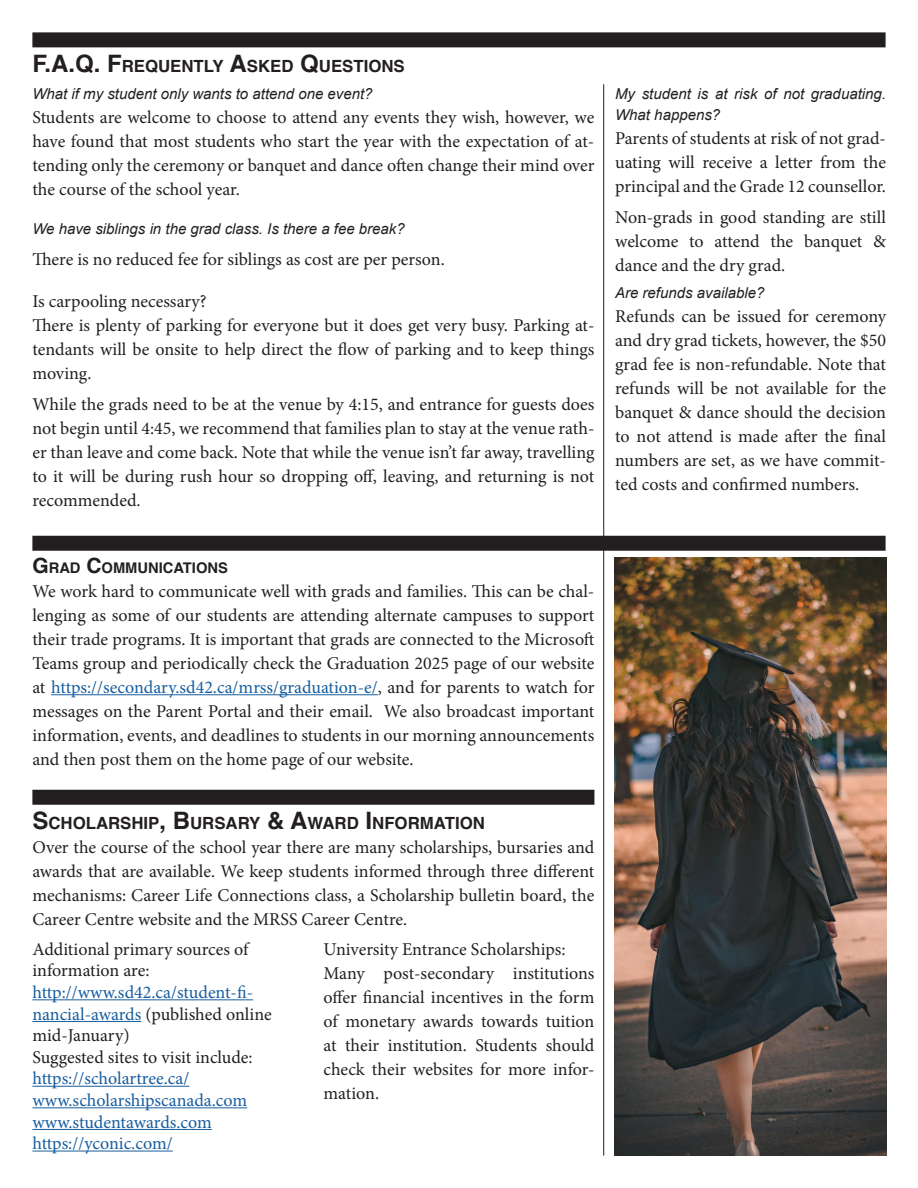
<style>
.page{position:relative;width:918px;height:1188px;background:#fff}
.page>*{position:absolute;margin:0;border:0;box-sizing:border-box;transform-origin:0 0}
.t1{font:18px/24px "Minion Pro";letter-spacing:-.005em;color:#231f20;text-align:justify}
.t2{font:18px/21.6px "Minion Pro";letter-spacing:-.005em;color:#175d9e}
.t3{font:700 16.8px "Helvetica";color:#231f20}
.t4{font:italic 15px/21px "Arial";color:#231f20}
.t5{font:700 14.7px "Helvetica";color:#231f20}
.s1{font-size:24px}
.s2{font-size:21px}
.s3{color:#175d9e}
</style>
<div class="page">
<div style="left:32px;top:32px;width:854px;height:15px;background:#231f20"></div>
<hr style="left:51px;top:694px;width:327px;height:1px;background:#175d9e">
<div style="left:32px;top:536px;width:854px;height:15px;background:#231f20"></div>
<hr style="left:32px;top:999px;width:221px;height:1px;background:#175d9e">
<hr style="left:32px;top:1021px;width:109px;height:1px;background:#175d9e">
<hr style="left:32px;top:1086px;width:157px;height:1px;background:#175d9e">
<hr style="left:32px;top:1107px;width:215px;height:1px;background:#175d9e">
<hr style="left:32px;top:1129px;width:180px;height:1px;background:#175d9e">
<hr style="left:32px;top:1151px;width:141px;height:1px;background:#175d9e">
<hr style="left:603px;top:84px;width:1px;height:1072px;background:#231f20">
<div style="left:32px;top:790px;width:562px;height:15px;background:#231f20"></div>
<img style="left:615px;top:557px;width:271px;height:599px">
<p class="t3" style="left:32px;top:56px;width:373px"><span class="s1">F.A.Q. F</span>REQUENTLY <span class="s1">A</span>SKED <span class="s1">Q</span>UESTIONS</p>
<p class="t4" style="left:32px;top:84px;width:342px">What if my student only wants to attend one event?</p>
<p class="t1" style="left:32px;top:106px;width:564px">Students are welcome to choose to attend any events they wish, however, we have found that most students who start the year with the expectation of at&shy;tending only the ceremony or banquet and dance often change their mind over the course of the school year.</p>
<p class="t4" style="left:32px;top:219px;width:374px">We have siblings in the grad class. Is there a fee break?</p>
<p class="t1" style="left:32px;top:247px;width:414px">There is no reduced fee for siblings as cost are per person.</p>
<p class="t1" style="left:32px;top:290px;width:564px;text-align:left">Is carpooling necessary?<br>There is plenty of parking for everyone but it does get very busy. Parking at&shy;tendants will be onsite to help direct the flow of parking and to keep things moving.</p>
<p class="t1" style="left:32px;top:392px;width:564px">While the grads need to be at the venue by 4:15, and entrance for guests does not begin until 4:45, we recommend that families plan to stay at the venue rath&shy;er than leave and come back. Note that while the venue isn’t far away, travelling to it will be during rush hour so dropping off, leaving, and returning is not recommended.</p>
<p class="t4" style="left:615px;top:84px;width:272px">My student is at risk of not graduating.<br>What happens?</p>
<p class="t1" style="left:615px;top:127px;width:272px">Parents of students at risk of not grad&shy;uating will receive a letter from the principal and the Grade 12 counsellor.</p>
<p class="t1" style="left:615px;top:205px;width:272px">Non-grads in good standing are still welcome to attend the banquet &amp; dance and the dry grad.</p>
<p class="t4" style="left:615px;top:283px;width:151px">Are refunds available?</p>
<p class="t1" style="left:615px;top:305px;width:272px">Refunds can be issued for ceremony and dry grad tickets, however, the $50 grad fee is non-refundable. Note that refunds will be not available for the banquet &amp; dance should the decision to not attend is made after the final numbers are set, as we have commit&shy;ted costs and confirmed numbers.</p>
<p class="t5" style="left:32px;top:559px;width:196px"><span class="s2">G</span>RAD <span class="s2">C</span>OMMUNICATIONS</p>
<p class="t1" style="left:32px;top:579px;width:564px">We work hard to communicate well with grads and families. This can be chal&shy;lenging as some of our students are attending alternate campuses to support their trade programs. It is important that grads are connected to the Microsoft Teams group and periodically check the Graduation 2025 page of our website at <span class="s3">https://secondary.sd42.ca/mrss/graduation-e/</span>, and for parents to watch for messages on the Parent Portal and their email. We also broadcast important information, events, and deadlines to students in our morning announcements and then post them on the home page of our website.</p>
<p class="t3" style="left:32px;top:813px;width:454px"><span class="s1">S</span>CHOLARSHIP<span class="s1">, B</span>URSARY <span class="s1">&amp; A</span>WARD <span class="s1">I</span> NFORMATION</p>
<p class="t1" style="left:32px;top:835px;width:564px">Over the course of the school year there are many scholarships, bursaries and awards that are available. We keep students informed through three different mechanisms: Career Life Connections class, a Scholarship bulletin board, the Career Centre website and the MRSS Career Centre.</p>
<p class="t1" style="left:32px;top:938px;width:218px;line-height:21.6px">Additional primary sources of information are:</p>
<p class="t1" style="left:32px;top:982px;width:241px;line-height:21.6px;text-align:left"><span class="s3">http://www.sd42.ca/student-fi&shy;nancial-awards</span> (published online mid-January)<br>Suggested sites to visit include:</p>
<p class="t2" style="left:32px;top:1068px;width:216px">https://scholartree.ca/ www.scholarshipscanada.com www.studentawards.com https://yconic.com/</p>
<p class="t1" style="left:324px;top:937px;width:272px;text-align:left">University Entrance Scholarships:<br>Many post-secondary institutions offer financial incentives in the form of monetary awards towards tuition at their institution. Students should check their websites for more infor&shy;mation.</p>
</div>
